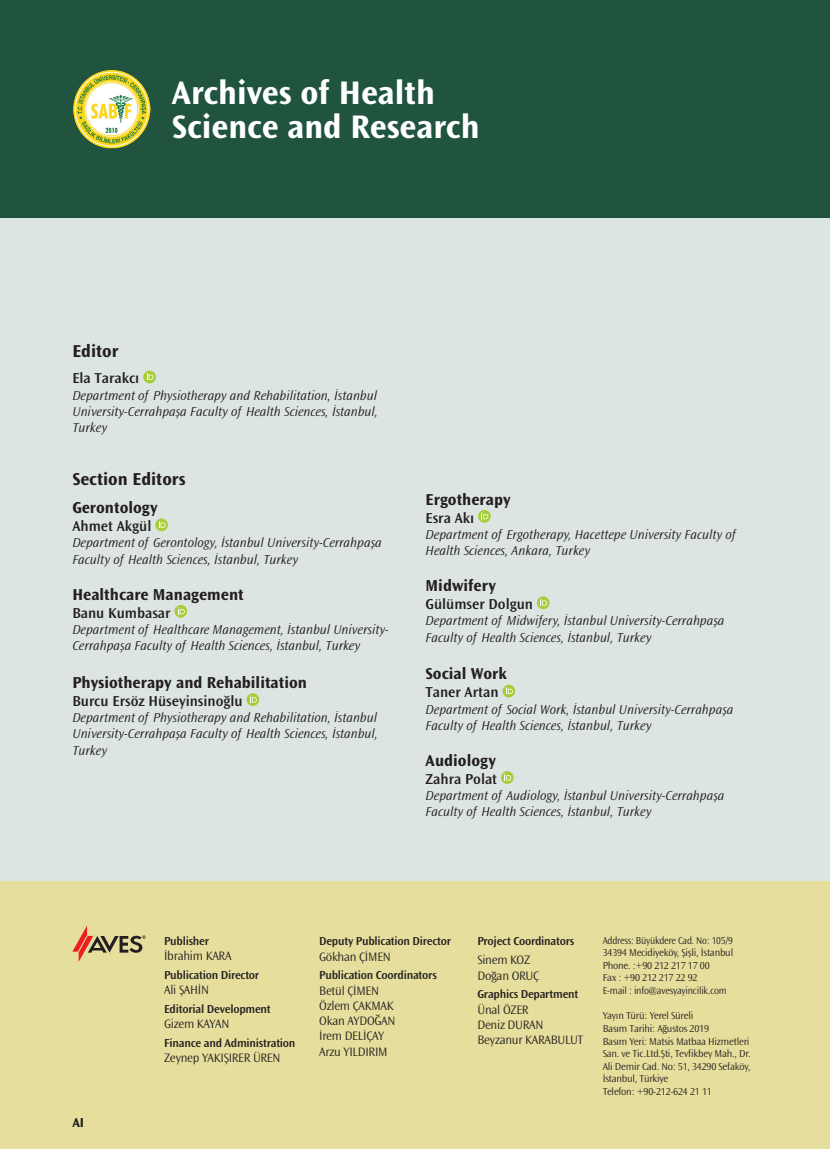
<style>
.page{position:relative;width:830px;height:1149px;background:#fff}
.page>*{position:absolute;margin:0;border:0;box-sizing:border-box;transform-origin:0 0}
.t1{font:700 34.05px "Ocean Sans Std";color:#fff}
.t2{font:700 18px "Ocean Sans Std";color:#231f20}
.t3{font:700 16.5px "Ocean Sans Std";color:#231f20}
.t4{font:600 15px "Ocean Sans Std";color:#231f20}
.t5{font:italic 300 13.5px/16.2px "Ocean Sans Std";color:#231f20}
.t6{font:700 13.5px "Ocean Sans Std";color:#231f20}
.t7{font:300 12.75px/15.3px "Ocean Sans Std";letter-spacing:-.02em;color:#231f20}
.t8{font:600 12px "Ocean Sans Std";letter-spacing:-.02em;color:#231f20}
.t9{font:300 10.5px/12.6px "Ocean Sans Std";letter-spacing:-.02em;color:#231f20}
.t10{font:300 10.5px/12.6px "Ocean Sans Std";letter-spacing:-.02em;color:#231f20;scale:.94 1}
</style>
<div class="page">
<div style="left:0;top:0;width:829px;height:1148px;background:#dde5e2"></div>
<div style="left:0;top:0;width:829px;height:217px;background:#20543f"></div>
<img style="left:73px;top:70px;width:78px;height:78px">
<div style="left:0;top:880px;width:829px;height:268px;background:#e6de9c"></div>
<svg style="left:143px;top:370px;width:13px;height:13px"></svg>
<svg style="left:146px;top:373px;width:7px;height:7px"></svg>
<svg style="left:155px;top:518px;width:13px;height:13px"></svg>
<svg style="left:158px;top:520px;width:7px;height:7px"></svg>
<svg style="left:174px;top:604px;width:13px;height:13px"></svg>
<svg style="left:178px;top:607px;width:7px;height:7px"></svg>
<svg style="left:246px;top:693px;width:13px;height:12px"></svg>
<svg style="left:250px;top:695px;width:7px;height:7px"></svg>
<svg style="left:478px;top:510px;width:12px;height:12px"></svg>
<svg style="left:481px;top:512px;width:7px;height:7px"></svg>
<svg style="left:536px;top:596px;width:13px;height:13px"></svg>
<svg style="left:540px;top:598px;width:7px;height:7px"></svg>
<svg style="left:502px;top:684px;width:13px;height:13px"></svg>
<svg style="left:505px;top:687px;width:7px;height:7px"></svg>
<svg style="left:500px;top:771px;width:13px;height:12px"></svg>
<svg style="left:504px;top:773px;width:7px;height:7px"></svg>
<svg style="left:72px;top:926px;width:74px;height:35px"></svg>
<p class="t1" style="left:172px;top:73px;width:264px">Archives of Health</p>
<p class="t1" style="left:172px;top:108px;width:309px">Science and Research</p>
<h1 class="t1" style="left:172px;top:88px;width:309px">Science and Research</h1>
<p class="t2" style="left:72px;top:341px;width:48px">Editor</p>
<p class="t4" style="left:72px;top:370px;width:68px">Ela Tarakcı</p>
<p class="t5" style="left:72px;top:387px;width:307px;text-align:justify">Department of Physiotherapy and Rehabilitation, İstanbul University-Cerrahpaşa Faculty of Health Sciences, İstanbul, Turkey</p>
<p class="t2" style="left:72px;top:468px;width:115px">Section Editors</p>
<p class="t3" style="left:72px;top:498px;width:87px">Gerontology</p>
<p class="t4" style="left:72px;top:518px;width:81px">Ahmet Akgül</p>
<p class="t5" style="left:72px;top:535px;width:311px">Department of Gerontology, İstanbul University-Cerrahpaşa<br>Faculty of Health Sciences, İstanbul, Turkey</p>
<p class="t3" style="left:72px;top:585px;width:173px">Healthcare Management</p>
<p class="t4" style="left:72px;top:604px;width:100px">Banu Kumbasar</p>
<p class="t5" style="left:72px;top:621px;width:318px">Department of Healthcare Management, İstanbul University-<br>Cerrahpaşa Faculty of Health Sciences, İstanbul, Turkey</p>
<p class="t3" style="left:72px;top:673px;width:236px">Physiotherapy and Rehabilitation</p>
<p class="t4" style="left:72px;top:692px;width:172px">Burcu Ersöz Hüseyinsinoğlu</p>
<p class="t5" style="left:72px;top:709px;width:307px;text-align:justify">Department of Physiotherapy and Rehabilitation, İstanbul University-Cerrahpaşa Faculty of Health Sciences, İstanbul, Turkey</p>
<p class="t3" style="left:425px;top:490px;width:86px">Ergotherapy</p>
<p class="t4" style="left:425px;top:509px;width:50px">Esra Akı</p>
<p class="t5" style="left:425px;top:526px;width:311px">Department of Ergotherapy, Hacettepe University Faculty of<br>Health Sciences, Ankara, Turkey</p>
<p class="t3" style="left:425px;top:576px;width:72px">Midwifery</p>
<p class="t4" style="left:425px;top:595px;width:109px">Gülümser Dolgun</p>
<p class="t5" style="left:425px;top:613px;width:300px">Department of Midwifery, İstanbul University-Cerrahpaşa<br>Faculty of Health Sciences, İstanbul, Turkey</p>
<p class="t3" style="left:425px;top:664px;width:83px">Social Work</p>
<p class="t4" style="left:425px;top:684px;width:74px">Taner Artan</p>
<p class="t5" style="left:425px;top:701px;width:309px">Department of Social Work, İstanbul University-Cerrahpaşa<br>Faculty of Health Sciences, İstanbul, Turkey</p>
<p class="t3" style="left:425px;top:751px;width:72px">Audiology</p>
<p class="t4" style="left:425px;top:770px;width:73px">Zahra Polat</p>
<p class="t5" style="left:425px;top:787px;width:300px">Department of Audiology, İstanbul University-Cerrahpaşa<br>Faculty of Health Sciences, İstanbul, Turkey</p>
<p class="t6" style="left:72px;top:1114px;width:13px">AI</p>
<p class="t8" style="left:164px;top:933px;width:46px">Publisher</p>
<p class="t7" style="left:164px;top:948px;width:69px">İbrahim KARA</p>
<p class="t8" style="left:164px;top:967px;width:97px">Publication Director</p>
<p class="t7" style="left:164px;top:981px;width:46px">Ali ŞAHİN</p>
<p class="t8" style="left:164px;top:1001px;width:108px">Editorial Development</p>
<p class="t7" style="left:164px;top:1015px;width:67px">Gizem KAYAN</p>
<p class="t8" style="left:164px;top:1035px;width:133px">Finance and Administration</p>
<p class="t7" style="left:164px;top:1049px;width:118px">Zeynep YAKIŞIRER ÜREN</p>
<p class="t8" style="left:319px;top:934px;width:133px">Deputy Publication Director</p>
<p class="t7" style="left:319px;top:948px;width:73px">Gökhan ÇİMEN</p>
<p class="t8" style="left:319px;top:968px;width:119px">Publication Coordinators</p>
<p class="t7" style="left:319px;top:982px;width:78px">Betül ÇİMEN<br>Özlem ÇAKMAK<br>Okan AYDOĞAN<br>İrem DELİÇAY<br>Arzu YILDIRIM</p>
<p class="t8" style="left:477px;top:933px;width:98px">Project Coordinators</p>
<p class="t7" style="left:477px;top:952px;width:63px">Sinem KOZ<br>Doğan ORUÇ</p>
<p class="t8" style="left:477px;top:987px;width:102px">Graphics Department</p>
<p class="t7" style="left:477px;top:1001px;width:108px">Ünal ÖZER<br>Deniz DURAN<br>Beyzanur KARABULUT</p>
<p class="t10" style="left:602px;top:933px;width:140px">Address: Büyükdere Cad. No: 105/9<br>34394 Mecidiyeköy, Şişli, İstanbul<br>Phone. :+90 212 217 17 00<br>Fax : +90 212 217 22 92<br>E-mail : info@avesyayincilik.com</p>
<p class="t9" style="left:602px;top:1009px;width:149px">Yayın Türü: Yerel Süreli<br>Basım Tarihi: Ağustos 2019<br>Basım Yeri: Matsis Matbaa Hizmetleri<br>San. ve Tic.Ltd.Şti, Tevfikbey Mah., Dr.<br>Ali Demir Cad. No: 51, 34290 Sefaköy,<br>İstanbul, Türkiye<br>Telefon: +90-212-624 21 11</p>
</div>
